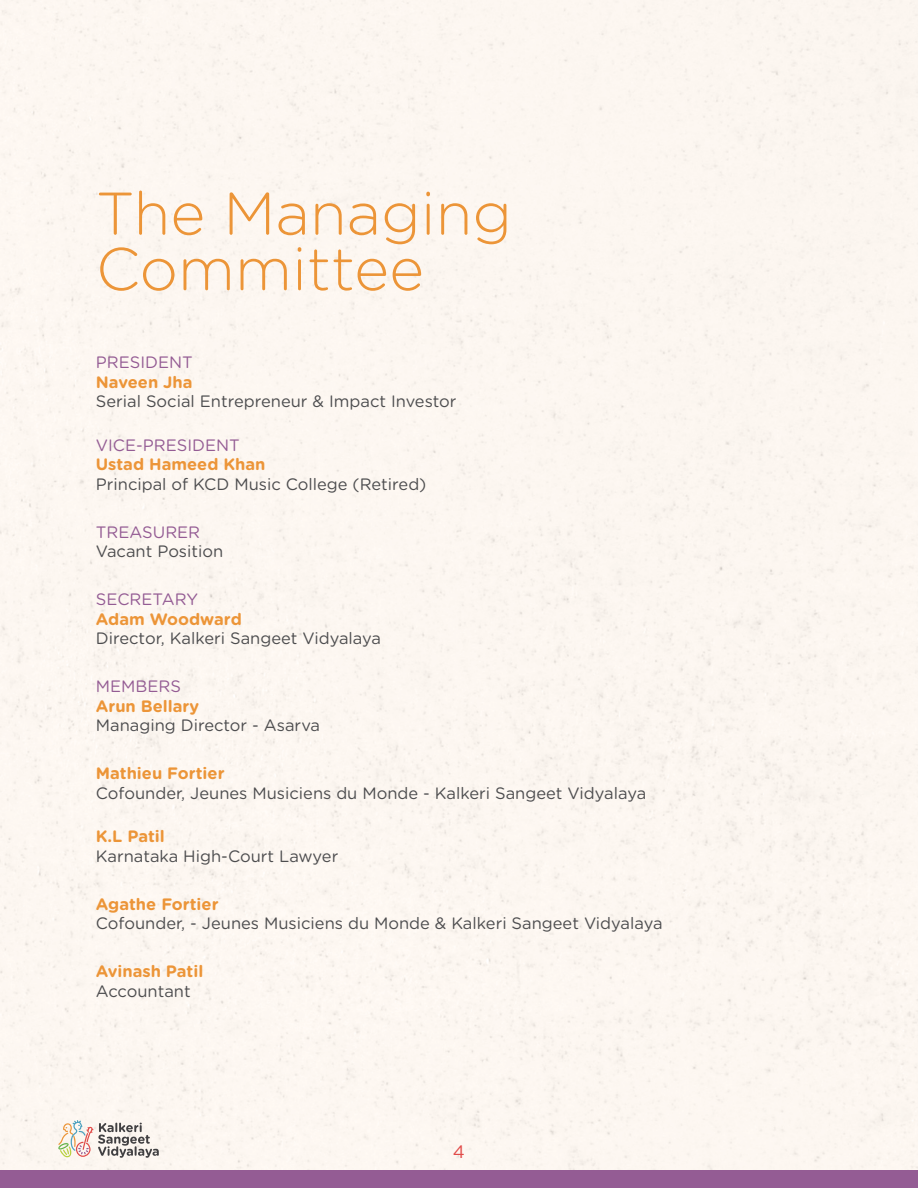
<style>
.page{position:relative;width:918px;height:1188px;background:#fff}
.page>*{position:absolute;margin:0;border:0;box-sizing:border-box;transform-origin:0 0}
.t1{font:300 60px/55.5px "Gotham Rounded";color:#ec9538}
.t2{font:18px "Gotham";color:#e14b49}
.t3{font:16.5px "Gotham Rounded";color:#4d4d4f}
.t4{font:700 16.5px "Gotham Rounded";color:#ec9538}
.t5{font:16.5px "Gotham Rounded";color:#945c94}
</style>
<div class="page">
<svg style="left:58px;top:1120px;width:101px;height:38px"></svg>
<div style="left:0;top:1170px;width:918px;height:18px;background:#945c94"></div>
<h1 class="t1" style="left:96px;top:183px;width:418px">The Managing<br>Committee</h1>
<p class="t5" style="left:96px;top:351px;width:99px">PRESIDENT</p>
<p class="t4" style="left:96px;top:370px;width:98px">Naveen Jha</p>
<p class="t3" style="left:96px;top:390px;width:362px">Serial Social Entrepreneur &amp; Impact Investor</p>
<p class="t5" style="left:96px;top:433px;width:146px">VICE-PRESIDENT</p>
<p class="t4" style="left:96px;top:452px;width:171px">Ustad Hameed Khan</p>
<p class="t3" style="left:96px;top:472px;width:332px">Principal of KCD Music College (Retired)</p>
<p class="t5" style="left:96px;top:520px;width:106px">TREASURER</p>
<p class="t3" style="left:96px;top:540px;width:129px">Vacant Position</p>
<p class="t5" style="left:96px;top:588px;width:104px">SECRETARY</p>
<p class="t4" style="left:96px;top:607px;width:147px">Adam Woodward</p>
<p class="t3" style="left:96px;top:627px;width:287px">Director, Kalkeri Sangeet Vidyalaya</p>
<p class="t5" style="left:96px;top:675px;width:87px">MEMBERS</p>
<p class="t4" style="left:96px;top:694px;width:105px">Arun Bellary</p>
<p class="t3" style="left:96px;top:714px;width:226px">Managing Director - Asarva</p>
<p class="t4" style="left:96px;top:761px;width:130px">Mathieu Fortier</p>
<p class="t3" style="left:96px;top:781px;width:552px">Cofounder, Jeunes Musiciens du Monde - Kalkeri Sangeet Vidyalaya</p>
<p class="t4" style="left:96px;top:824px;width:70px">K.L Patil</p>
<p class="t3" style="left:96px;top:844px;width:244px">Karnataka High-Court Lawyer</p>
<p class="t4" style="left:96px;top:892px;width:124px">Agathe Fortier</p>
<p class="t3" style="left:96px;top:912px;width:568px">Cofounder, - Jeunes Musiciens du Monde &amp; Kalkeri Sangeet Vidyalaya</p>
<p class="t4" style="left:96px;top:959px;width:109px">Avinash Patil</p>
<p class="t3" style="left:96px;top:979px;width:96px">Accountant</p>
<p class="t2" style="left:453px;top:1140px;width:14px">4</p>
</div>
